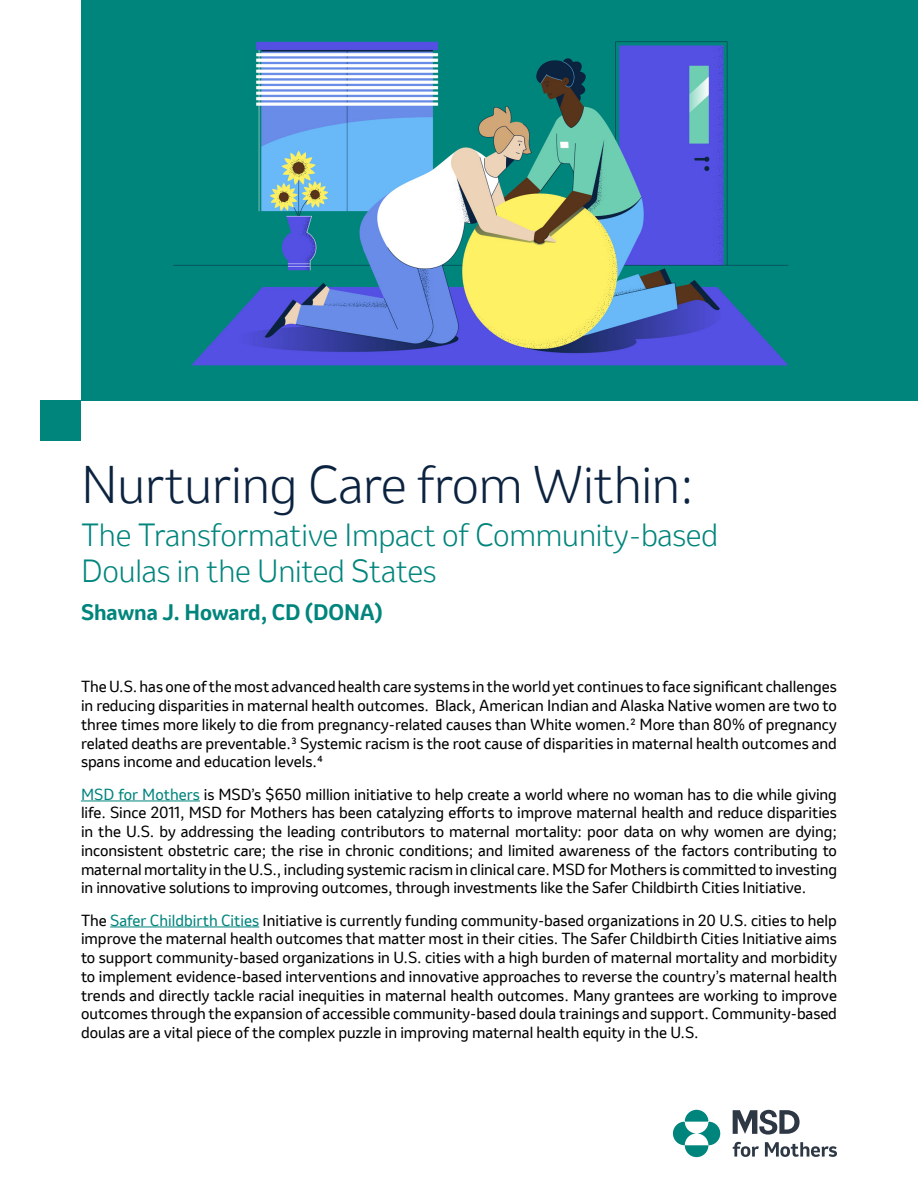
<style>
.page{position:relative;width:918px;height:1188px;background:#fff}
.page>*{position:absolute;margin:0;border:0;box-sizing:border-box;transform-origin:0 0}
.t1{font:300 49.5px "Invention";letter-spacing:-.005em;color:#0c2340}
.t2{font:300 30px/36px "Invention";letter-spacing:-.005em;color:#00857c}
.t3{font:700 21px "Invention";color:#00857c}
.t4{font:15px/18.8px "Invention";color:#000;text-align:justify}
.s1{color:#00857c}
</style>
<div class="page">
<div style="left:40px;top:401px;width:41px;height:40px;background:#00857c"></div>
<hr style="left:81px;top:801px;width:119px;height:1px;background:#00857c">
<hr style="left:110px;top:927px;width:149px;height:1px;background:#00857c">
<img style="left:81px;top:0;width:837px;height:400px">
<svg style="left:673px;top:1110px;width:47px;height:47px"></svg>
<svg style="left:733px;top:1110px;width:67px;height:25px"></svg>
<svg style="left:733px;top:1142px;width:26px;height:15px"></svg>
<svg style="left:765px;top:1142px;width:72px;height:15px"></svg>
<h1 class="t1" style="left:81px;top:450px;width:615px">Nurturing Care from Within:</h1>
<h2 class="t2" style="left:81px;top:516px;width:639px">The Transformative Impact of Community-based<br>Doulas in the United States</h2>
<h3 class="t3" style="left:81px;top:597px;width:303px">Shawna J. Howard, CD (DONA)</h3>
<p class="t4" style="left:81px;top:677px;width:758px">The U.S. has one of the most advanced health care systems in the world yet continues to face significant challenges in reducing disparities in maternal health outcomes. Black, American Indian and Alaska Native women are two to three times more likely to die from pregnancy-related causes than White women.2 More than 80% of pregnancy related deaths are preventable.3 Systemic racism is the root cause of disparities in maternal health outcomes and spans income and education levels.4</p>
<p class="t4" style="left:81px;top:785px;width:758px"><span class="s1">MSD for Mothers</span> is MSD’s $650 million initiative to help create a world where no woman has to die while giving life. Since 2011, MSD for Mothers has been catalyzing efforts to improve maternal health and reduce disparities in the U.S. by addressing the leading contributors to maternal mortality: poor data on why women are dying; inconsistent obstetric care; the rise in chronic conditions; and limited awareness of the factors contributing to maternal mortality in the U.S., including systemic racism in clinical care. MSD for Mothers is committed to investing in innovative solutions to improving outcomes, through investments like the Safer Childbirth Cities Initiative.</p>
<p class="t4" style="left:81px;top:911px;width:758px">The <span class="s1">Safer Childbirth Cities</span> Initiative is currently funding community-based organizations in 20 U.S. cities to help improve the maternal health outcomes that matter most in their cities. The Safer Childbirth Cities Initiative aims to support community-based organizations in U.S. cities with a high burden of maternal mortality and morbidity to implement evidence-based interventions and innovative approaches to reverse the country’s maternal health trends and directly tackle racial inequities in maternal health outcomes. Many grantees are working to improve outcomes through the expansion of accessible community-based doula trainings and support. Community-based doulas are a vital piece of the complex puzzle in improving maternal health equity in the U.S.</p>
</div>
